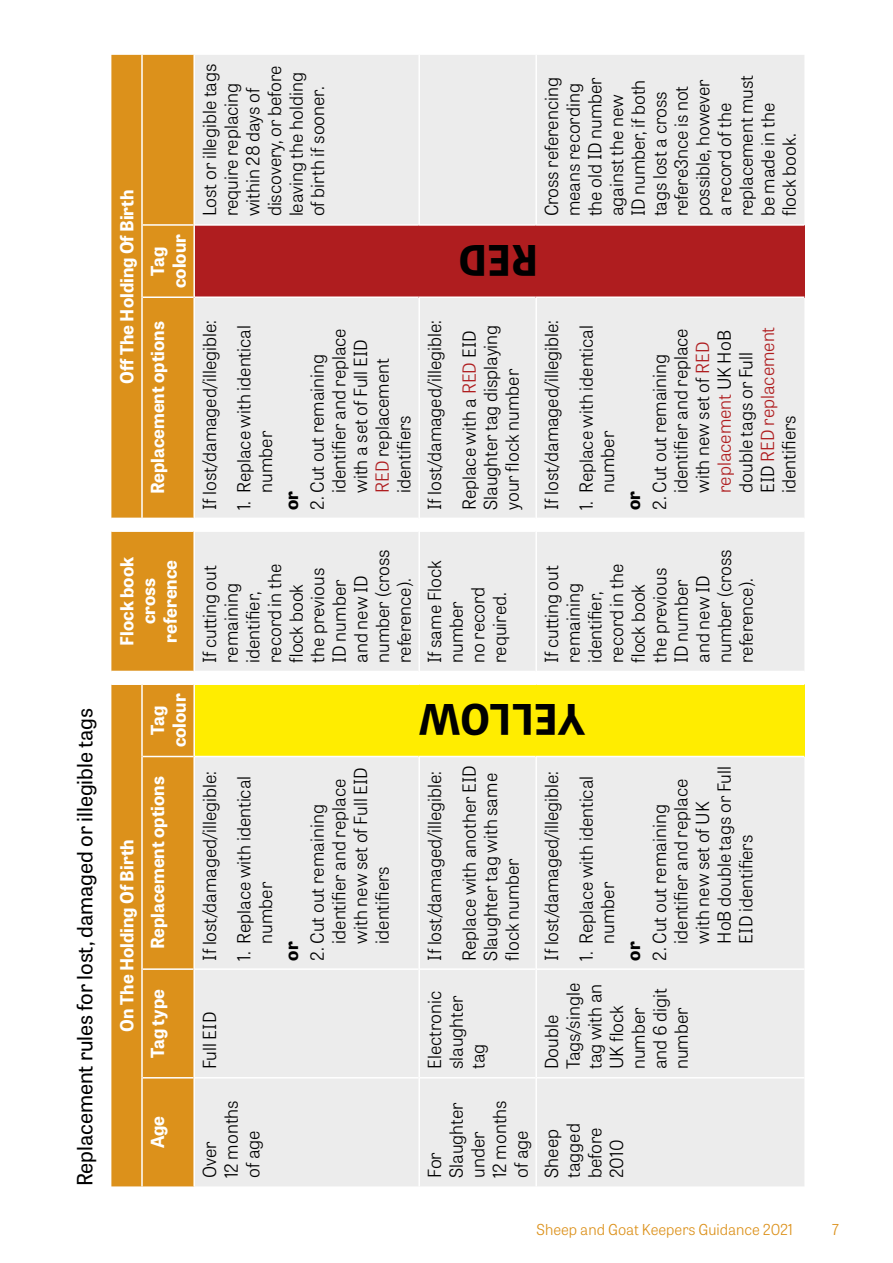
<style>
.page{position:relative;width:893px;height:1263px;background:#fff}
.page>*{position:absolute;margin:0;border:0;box-sizing:border-box;transform-origin:0 0}
.LARGE_text__page_7_t{font:700 42px "Tablet Gothic";color:#000}
.H4_heading{font:21px "Tablet Gothic";color:#000}
.P_Body{font:300 18px/21.6px "Tablet Gothic";color:#000}
.p_numbered_lists_tab{font:300 18px/21.6px "Tablet Gothic";color:#000}
.sub_Heading_table__P{font:700 18px/21.6px "Tablet Gothic";color:#fff;text-align:center}
.Table_Heading__Page{font:700 18px/21.6px "Tablet Gothic";color:#fff;text-align:center}
.P_Body-2{font:700 18px "Tablet Gothic";color:#000}
.t1{font:300 15px "Tablet Gothic";color:#dc911b}
.s1{color:#af1d1f}
</style>
<div class="page">
<div style="left:111px;top:55px;width:82px;height:1131px;background:#dc911b"></div>
<svg style="left:111px;top:519px;width:82px;height:164px;fill:#dc911b"></svg>
<div style="left:195px;top:55px;width:609px;height:1131px;background:#ececec"></div>
<div style="left:194px;top:684px;width:610px;height:72px;background:#ffed00"></div>
<div style="left:194px;top:225px;width:610px;height:72px;background:#af1d1f"></div>
<hr style="left:111px;top:683px;width:30px;height:2px;background:#fff">
<hr style="left:111px;top:671px;width:31px;height:1px;background:#fff">
<hr style="left:142px;top:671px;width:51px;height:1px;background:#fff">
<hr style="left:111px;top:530px;width:31px;height:2px;background:#fff">
<hr style="left:142px;top:530px;width:51px;height:2px;background:#fff">
<hr style="left:111px;top:518px;width:30px;height:1px;background:#fff">
<hr style="left:141px;top:1078px;width:2px;height:108px;background:#fff">
<hr style="left:141px;top:969px;width:2px;height:109px;background:#fff">
<hr style="left:143px;top:1077px;width:50px;height:1px;background:#fff">
<hr style="left:141px;top:756px;width:2px;height:213px;background:#fff">
<hr style="left:143px;top:968px;width:50px;height:2px;background:#fff">
<hr style="left:141px;top:683px;width:2px;height:73px;background:#fff">
<hr style="left:143px;top:756px;width:50px;height:1px;background:#fff">
<hr style="left:143px;top:683px;width:50px;height:2px;background:#fff">
<hr style="left:141px;top:297px;width:2px;height:222px;background:#fff">
<hr style="left:143px;top:518px;width:50px;height:1px;background:#fff">
<hr style="left:141px;top:225px;width:2px;height:72px;background:#fff">
<hr style="left:143px;top:296px;width:50px;height:2px;background:#fff">
<hr style="left:141px;top:55px;width:2px;height:170px;background:#fff">
<hr style="left:143px;top:224px;width:50px;height:2px;background:#fff">
<hr style="left:195px;top:1077px;width:223px;height:1px;background:#fff">
<hr style="left:195px;top:968px;width:223px;height:2px;background:#fff">
<hr style="left:193px;top:683px;width:2px;height:73px;background:#fff">
<hr style="left:195px;top:756px;width:223px;height:1px;background:#fff">
<hr style="left:195px;top:683px;width:224px;height:2px;background:#fff">
<hr style="left:419px;top:683px;width:117px;height:2px;background:#fff">
<hr style="left:536px;top:683px;width:268px;height:2px;background:#fff">
<hr style="left:195px;top:671px;width:223px;height:1px;background:#fff">
<hr style="left:195px;top:530px;width:223px;height:2px;background:#fff">
<hr style="left:195px;top:518px;width:223px;height:1px;background:#fff">
<hr style="left:193px;top:225px;width:2px;height:72px;background:#fff">
<hr style="left:195px;top:296px;width:223px;height:2px;background:#fff">
<hr style="left:195px;top:224px;width:223px;height:2px;background:#fff">
<hr style="left:418px;top:1078px;width:2px;height:108px;background:#fff">
<hr style="left:418px;top:969px;width:2px;height:109px;background:#fff">
<hr style="left:420px;top:1077px;width:115px;height:1px;background:#fff">
<hr style="left:418px;top:756px;width:2px;height:213px;background:#fff">
<hr style="left:420px;top:968px;width:115px;height:2px;background:#fff">
<hr style="left:420px;top:756px;width:115px;height:1px;background:#fff">
<hr style="left:418px;top:530px;width:2px;height:142px;background:#fff">
<hr style="left:420px;top:671px;width:115px;height:1px;background:#fff">
<hr style="left:420px;top:530px;width:115px;height:2px;background:#fff">
<hr style="left:418px;top:296px;width:2px;height:223px;background:#fff">
<hr style="left:420px;top:518px;width:115px;height:1px;background:#fff">
<hr style="left:420px;top:296px;width:115px;height:2px;background:#fff">
<hr style="left:418px;top:55px;width:2px;height:171px;background:#fff">
<hr style="left:420px;top:224px;width:115px;height:2px;background:#fff">
<hr style="left:535px;top:1078px;width:2px;height:108px;background:#fff">
<hr style="left:535px;top:969px;width:2px;height:109px;background:#fff">
<hr style="left:537px;top:1077px;width:267px;height:1px;background:#fff">
<hr style="left:535px;top:756px;width:2px;height:213px;background:#fff">
<hr style="left:537px;top:968px;width:267px;height:2px;background:#fff">
<hr style="left:537px;top:756px;width:267px;height:1px;background:#fff">
<hr style="left:535px;top:530px;width:2px;height:142px;background:#fff">
<hr style="left:537px;top:671px;width:267px;height:1px;background:#fff">
<hr style="left:537px;top:530px;width:267px;height:2px;background:#fff">
<hr style="left:535px;top:296px;width:2px;height:223px;background:#fff">
<hr style="left:537px;top:518px;width:267px;height:1px;background:#fff">
<hr style="left:537px;top:296px;width:267px;height:2px;background:#fff">
<hr style="left:535px;top:55px;width:2px;height:171px;background:#fff">
<hr style="left:537px;top:224px;width:267px;height:2px;background:#fff">
<h4 class="H4_heading" style="left:70px;top:1186px;width:480px;rotate:-90deg">Replacement rules for lost, damaged or illegible tags</h4>
<h2 class="Table_Heading__Page" style="left:115px;top:384px;width:196px;rotate:-90deg">Off The Holding Of Birth</h2>
<h2 class="sub_Heading_table__P" style="left:146px;top:288px;width:56px;rotate:-90deg">Tag colour</h2>
<h2 class="sub_Heading_table__P" style="left:146px;top:494px;width:174px;rotate:-90deg">Replacement options</h2>
<h2 class="Table_Heading__Page" style="left:115px;top:646px;width:90px;rotate:-90deg">Flock book cross reference</h2>
<h2 class="Table_Heading__Page" style="left:115px;top:1031px;width:194px;rotate:-90deg">On The Holding Of Birth</h2>
<h2 class="sub_Heading_table__P" style="left:146px;top:747px;width:56px;rotate:-90deg">Tag colour</h2>
<h2 class="sub_Heading_table__P" style="left:146px;top:949px;width:174px;rotate:-90deg">Replacement options</h2>
<h2 class="sub_Heading_table__P" style="left:146px;top:1058px;width:70px;rotate:-90deg">Tag type</h2>
<h2 class="sub_Heading_table__P" style="left:146px;top:1148px;width:34px;rotate:-90deg">Age</h2>
<p class="P_Body" style="left:198px;top:216px;width:154px;rotate:-90deg">Lost or illegible tags require replacing within 28 days of discovery, or before leaving the holding of birth if sooner.</p>
<p class="P_Body" style="left:540px;top:216px;width:143px;rotate:-90deg">Cross referencing means recording the old ID number against the new<br>ID number, if both tags lost a cross refere3nce is not possible, however a record of the replacement must be made in the flock book.</p>
<h1 class="LARGE_text__page_7_t" style="left:539px;top:290px;width:82px;rotate:-180deg">RED</h1>
<p class="P_Body" style="left:198px;top:510px;width:191px;rotate:-90deg">If lost/damaged/illegible:</p>
<p class="p_numbered_lists_tab" style="left:233px;top:493px;width:169px;text-indent:-17px;rotate:-90deg">1. Replace with identical number</p>
<p class="P_Body-2" style="left:279px;top:510px;width:21px;rotate:-90deg">or</p>
<p class="p_numbered_lists_tab" style="left:306px;top:493px;width:166px;text-indent:-17px;rotate:-90deg">2. Cut out remaining identifier and replace with a set of Full EID<br><span class="s1">RED</span> replacement identifiers</p>
<p class="P_Body" style="left:423px;top:510px;width:191px;rotate:-90deg">If lost/damaged/illegible:</p>
<p class="P_Body" style="left:458px;top:510px;width:187px;rotate:-90deg">Replace with a <span class="s1">RED</span> EID<br>Slaughter tag displaying your flock number</p>
<p class="P_Body" style="left:198px;top:663px;width:115px;rotate:-90deg">If cutting out remaining identifier, record in the flock book<br>the previous<br>ID number and new ID number (cross reference).</p>
<p class="P_Body" style="left:423px;top:663px;width:104px;rotate:-90deg">If same Flock number<br>no record required.</p>
<p class="P_Body" style="left:540px;top:510px;width:191px;rotate:-90deg">If lost/damaged/illegible:</p>
<p class="p_numbered_lists_tab" style="left:575px;top:493px;width:169px;text-indent:-17px;rotate:-90deg">1. Replace with identical number</p>
<p class="P_Body-2" style="left:621px;top:510px;width:21px;rotate:-90deg">or</p>
<p class="p_numbered_lists_tab" style="left:648px;top:493px;width:168px;text-indent:-17px;rotate:-90deg">2. Cut out remaining identifier and replace with new set of <span class="s1">RED replacement</span> UK HoB double tags or Full<br>EID <span class="s1">RED replacement </span>identifiers</p>
<p class="P_Body" style="left:540px;top:663px;width:115px;rotate:-90deg">If cutting out remaining identifier, record in the flock book<br>the previous<br>ID number and new ID number (cross reference).</p>
<p class="P_Body" style="left:198px;top:961px;width:191px;rotate:-90deg">If lost/damaged/illegible:</p>
<p class="p_numbered_lists_tab" style="left:233px;top:944px;width:169px;text-indent:-17px;rotate:-90deg">1. Replace with identical number</p>
<p class="P_Body-2" style="left:279px;top:961px;width:21px;rotate:-90deg">or</p>
<p class="p_numbered_lists_tab" style="left:306px;top:944px;width:178px;text-indent:-17px;rotate:-90deg">2. Cut out remaining identifier and replace with new set of Full EID identifiers</p>
<p class="P_Body" style="left:198px;top:1069px;width:59px;rotate:-90deg">Full EID</p>
<p class="P_Body" style="left:198px;top:1178px;width:79px;rotate:-90deg">Over<br>12 months of age</p>
<h1 class="LARGE_text__page_7_t" style="left:585px;top:749px;width:167px;rotate:-180deg">YELLOW</h1>
<p class="P_Body" style="left:423px;top:961px;width:191px;rotate:-90deg">If lost/damaged/illegible:</p>
<p class="P_Body" style="left:458px;top:961px;width:197px;rotate:-90deg">Replace with another EID<br>Slaughter tag with same flock number</p>
<p class="P_Body" style="left:540px;top:961px;width:191px;rotate:-90deg">If lost/damaged/illegible:</p>
<p class="p_numbered_lists_tab" style="left:575px;top:944px;width:169px;text-indent:-17px;rotate:-90deg">1. Replace with identical number</p>
<p class="P_Body-2" style="left:621px;top:961px;width:21px;rotate:-90deg">or</p>
<p class="p_numbered_lists_tab" style="left:648px;top:944px;width:179px;text-indent:-17px;rotate:-90deg">2. Cut out remaining identifier and replace with new set of UK<br>HoB double tags or Full<br>EID identifiers</p>
<p class="P_Body" style="left:423px;top:1069px;width:80px;rotate:-90deg">Electronic slaughter tag</p>
<p class="P_Body" style="left:423px;top:1178px;width:79px;rotate:-90deg">For<br>Slaughter under<br>12 months of age</p>
<p class="P_Body" style="left:540px;top:1069px;width:88px;rotate:-90deg">Double<br>Tags/single tag with an<br>UK flock number and 6 digit number</p>
<p class="P_Body" style="left:540px;top:1178px;width:56px;rotate:-90deg">Sheep tagged before<br>2010</p>
<p class="t1" style="left:537px;top:1220px;width:258px">Sheep and Goat Keepers Guidance 2021</p>
<p class="t1" style="left:832px;top:1220px;width:9px">7</p>
</div>
